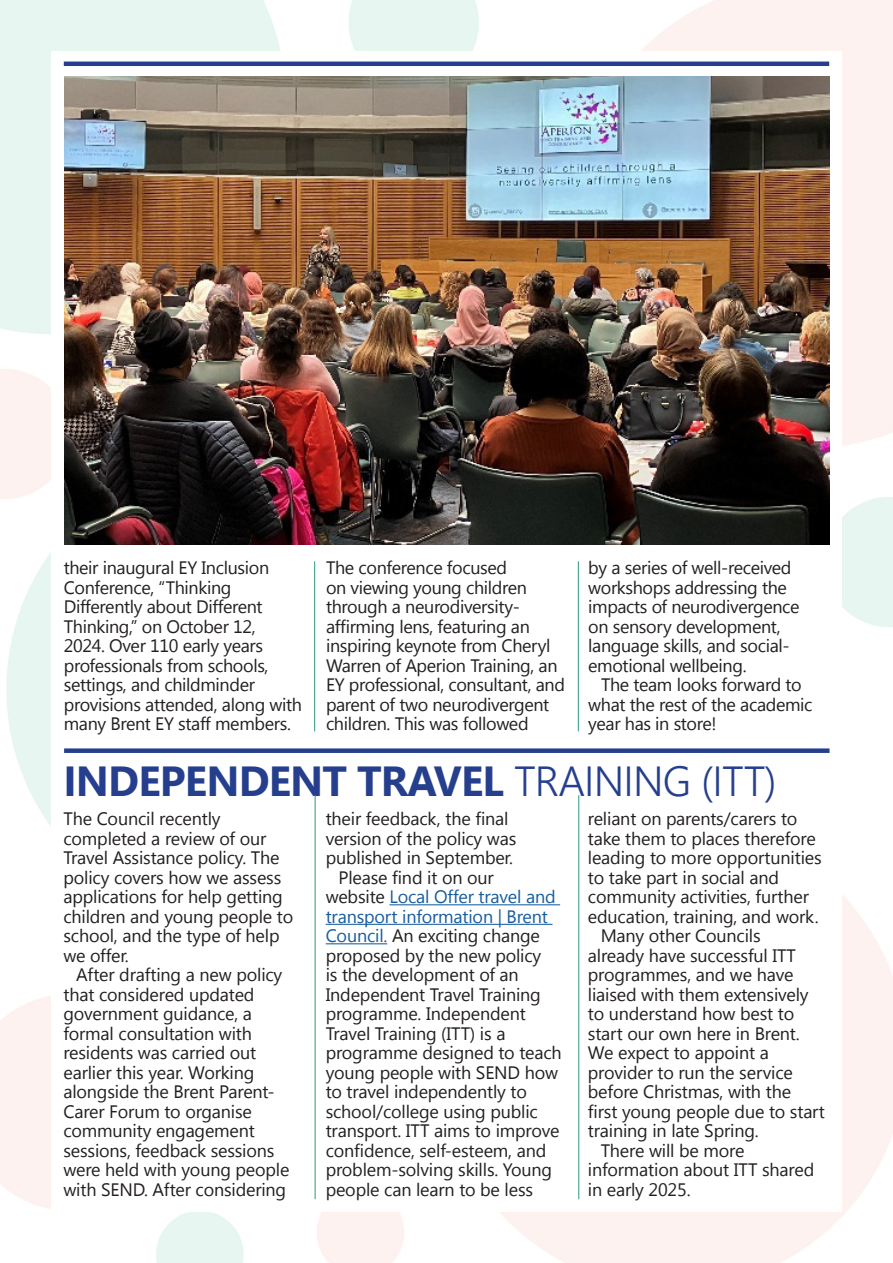
<style>
.page{position:relative;width:893px;height:1263px;background:#fff}
.page>*{position:absolute;margin:0;border:0;box-sizing:border-box;transform-origin:0 0}
.t1{font:700 42px "Segoe UI";letter-spacing:-.02em;color:#253f8e}
.Body_text{font:18px/19.5px "Segoe UI";letter-spacing:-.01em;color:#231f20}
.Body_copy_first_para{font:18px/19.5px "Segoe UI";letter-spacing:-.02em;color:#231f20}
.s1{font-weight:300}
.s2{color:#175d9e}
</style>
<div class="page">
<img style="left:64px;top:77px;width:765px;height:467px">
<hr style="left:314px;top:561px;width:1px;height:170px;background:#2b9883">
<hr style="left:578px;top:561px;width:1px;height:170px;background:#2b9883">
<hr style="left:64px;top:62px;width:765px;height:4px;background:#253f8e">
<hr style="left:389px;top:904px;width:171px;height:1px;background:#175d9e">
<hr style="left:326px;top:924px;width:226px;height:1px;background:#175d9e">
<hr style="left:326px;top:943px;width:61px;height:1px;background:#175d9e">
<hr style="left:315px;top:795px;width:1px;height:404px;background:#2b9883">
<hr style="left:578px;top:795px;width:1px;height:404px;background:#2b9883">
<div style="left:64px;top:748px;width:765px;height:5px;background:#253f8e"></div>
<p class="Body_copy_first_para" style="left:64px;top:557px;width:240px">their inaugural EY Inclusion<br>Conference, “Thinking<br>Differently about Different<br>Thinking,” on October 12,<br>2024. Over 110 early years professionals from schools, settings, and childminder provisions attended, along with many Brent EY staff members.</p>
<p class="Body_copy_first_para" style="left:326px;top:557px;width:240px">The conference focused<br>on viewing young children through a neurodiversity&shy;affirming lens, featuring an inspiring keynote from Cheryl<br>Warren of Aperion Training, an<br>EY professional, consultant, and parent of two neurodivergent children. This was followed</p>
<p class="Body_copy_first_para" style="left:588px;top:557px;width:213px">by a series of well-received workshops addressing the impacts of neurodivergence on sensory development, language skills, and social&shy;emotional wellbeing.</p>
<p class="Body_text" style="left:588px;top:674px;width:226px;text-indent:13px">The team looks forward to what the rest of the academic year has in store!</p>
<p class="t1" style="left:63px;top:747px;width:715px">INDEPENDENT TRAVEL <span class="s1">TRAINING (ITT)</span></p>
<p class="Body_copy_first_para" style="left:63px;top:808px;width:231px">The Council recently completed a review of our<br>Travel Assistance policy. The policy covers how we assess applications for help getting children and young people to school, and the type of help we offer.</p>
<p class="Body_text" style="left:63px;top:964px;width:228px;text-indent:13px">After drafting a new policy that considered updated government guidance, a formal consultation with residents was carried out earlier this year. Working alongside the Brent Parent-<br>Carer Forum to organise community engagement sessions, feedback sessions were held with young people with SEND. After considering</p>
<p class="Body_text" style="left:326px;top:808px;width:192px">their feedback, the final version of the policy was published in September.</p>
<p class="Body_text" style="left:326px;top:867px;width:238px;text-indent:13px">Please find it on our<br>website <span class="s2">Local Offer travel and transport information | Brent<br>Council.</span> An exciting change proposed by the new policy<br>is the development of an<br>Independent Travel Training programme. Independent<br>Travel Training (ITT) is a programme designed to teach young people with SEND how to travel independently to school/college using public transport. ITT aims to improve confidence, self-esteem, and problem-solving skills. Young people can learn to be less</p>
<p class="Body_text" style="left:588px;top:808px;width:235px">reliant on parents/carers to take them to places therefore leading to more opportunities to take part in social and community activities, further education, training, and work.</p>
<p class="Body_text" style="left:588px;top:925px;width:239px;text-indent:13px">Many other Councils<br>already have successful ITT programmes, and we have liaised with them extensively to understand how best to start our own here in Brent.<br>We expect to appoint a provider to run the service before Christmas, with the first young people due to start training in late Spring.</p>
<p class="Body_text" style="left:588px;top:1140px;width:228px;text-indent:13px">There will be more information about ITT shared in early 2025.</p>
</div>
